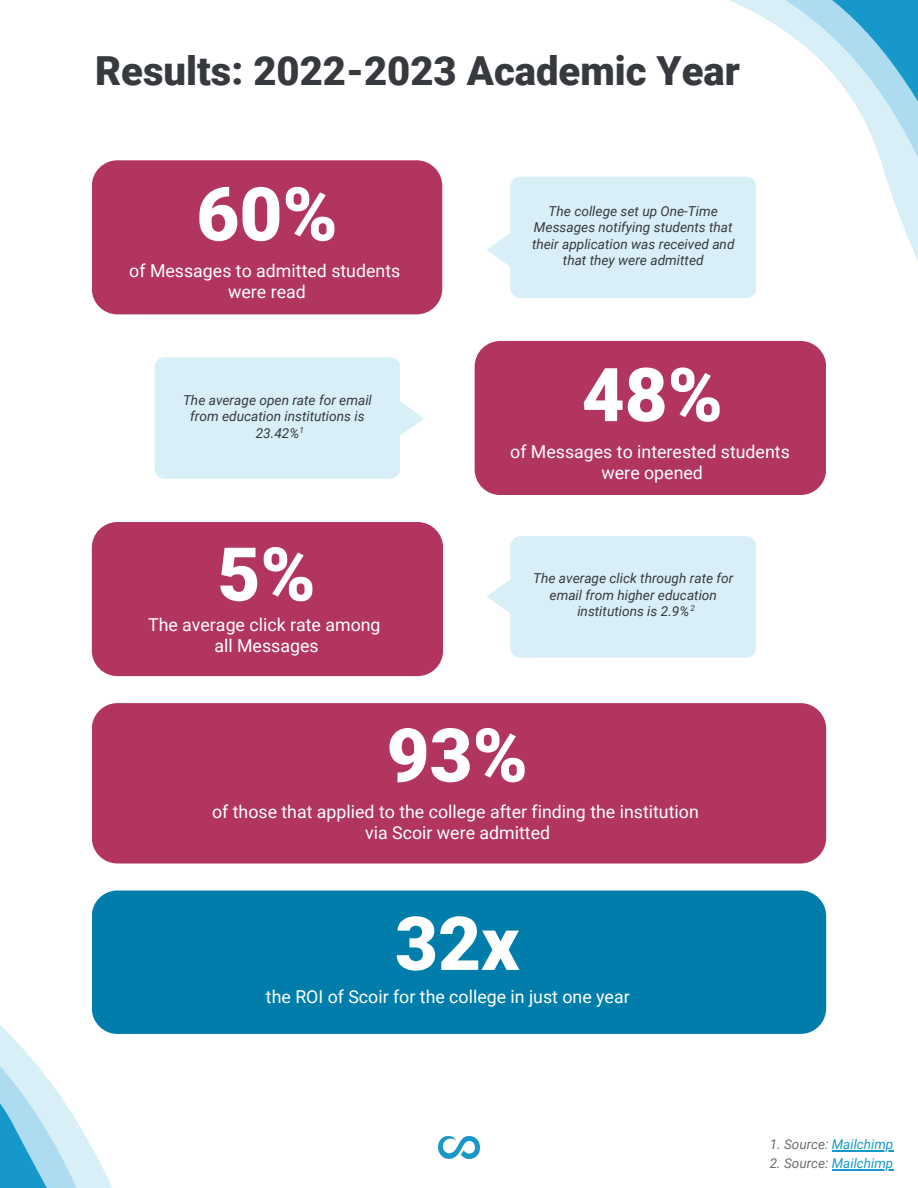
<style>
.page{position:relative;width:918px;height:1188px;background:#fff}
.page>*{position:absolute;margin:0;border:0;box-sizing:border-box;transform-origin:0 0}
.t1{font:900 74.4px "Roboto";color:#fff}
.t2{font:900 40.05px "Roboto";color:#36393d}
.t3{font:17.85px "Roboto";color:#fff}
.t4{font:17.7px "Roboto";color:#fff}
.t5{font:italic 13.65px/16.4px "Roboto";color:#36393d;text-align:center}
.t6{font:italic 13.5px "Roboto";color:#6c6d6d}
.t7{font:italic 8.25px "Roboto";color:#36393d}
.s1{color:#1798cb}
</style>
<div class="page">
<svg style="left:0;top:1013px;width:113px;height:175px"></svg>
<svg style="left:523px;top:0;width:395px;height:480px"></svg>
<img style="left:438px;top:1137px;width:42px;height:21px">
<hr style="left:832px;top:1150px;width:61px;height:1px;background:#1798cb">
<div style="left:92px;top:160px;width:350px;height:154px;background:#b23461;border-radius:26px"></div>
<div style="left:510px;top:177px;width:246px;height:121px;background:#d8eff8;border-radius:10px"></div>
<svg style="left:487px;top:233px;width:24px;height:35px"></svg>
<div style="left:475px;top:341px;width:351px;height:154px;background:#b23461;border-radius:26px"></div>
<div style="left:155px;top:357px;width:245px;height:122px;background:#d8eff8;border-radius:10px"></div>
<svg style="left:400px;top:401px;width:24px;height:35px"></svg>
<div style="left:92px;top:522px;width:351px;height:154px;background:#b23461;border-radius:26px"></div>
<div style="left:510px;top:536px;width:246px;height:122px;background:#d8eff8;border-radius:10px"></div>
<svg style="left:487px;top:578px;width:24px;height:37px"></svg>
<div style="left:92px;top:891px;width:734px;height:143px;background:#007daa;border-radius:26px"></div>
<div style="left:92px;top:703px;width:734px;height:161px;background:#b23461;border-radius:26px"></div>
<hr style="left:832px;top:1170px;width:61px;height:1px;background:#1798cb">
<p class="t2" style="left:95px;top:48px;width:646px">Results: 2022-2023 Academic Year</p>
<p class="t1" style="left:196px;top:172px;width:143px">60%</p>
<p class="t3" style="left:129px;top:261px;width:273px">of Messages to admitted students</p>
<p class="t3" style="left:228px;top:282px;width:79px">were read</p>
<p class="t5" style="left:183px;top:392px;width:190px">The average open rate for email from education institutions is<br>23.42%</p>
<p class="t7" style="left:300px;top:425px;width:6px">1</p>
<p class="t1" style="left:217px;top:532px;width:100px">5%</p>
<p class="t3" style="left:148px;top:615px;width:234px">The average click rate among</p>
<p class="t3" style="left:214px;top:635px;width:106px">all Messages</p>
<p class="t5" style="left:532px;top:203px;width:204px">The college set up One-Time<br>Messages notifying students that their application was received and that they were admitted</p>
<p class="t1" style="left:582px;top:352px;width:143px">48%</p>
<p class="t3" style="left:510px;top:441px;width:281px">of Messages to interested students</p>
<p class="t3" style="left:602px;top:462px;width:103px">were opened</p>
<p class="t5" style="left:533px;top:570px;width:202px">The average click through rate for email from higher education institutions is 2.9%</p>
<p class="t7" style="left:691px;top:604px;width:6px">2</p>
<p class="t1" style="left:387px;top:713px;width:143px">93%</p>
<p class="t4" style="left:212px;top:802px;width:488px">of those that applied to the college after finding the institution</p>
<p class="t4" style="left:365px;top:822px;width:186px">via Scoir were admitted</p>
<p class="t1" style="left:395px;top:901px;width:126px">32x</p>
<p class="t4" style="left:266px;top:986px;width:365px">the ROI of Scoir for the college in just one year</p>
<p class="t6" style="left:770px;top:1137px;width:125px">1. Source: <span class="s1">Mailchimp</span></p>
<p class="t6" style="left:770px;top:1156px;width:125px">2. Source: <span class="s1">Mailchimp</span></p>
</div>
